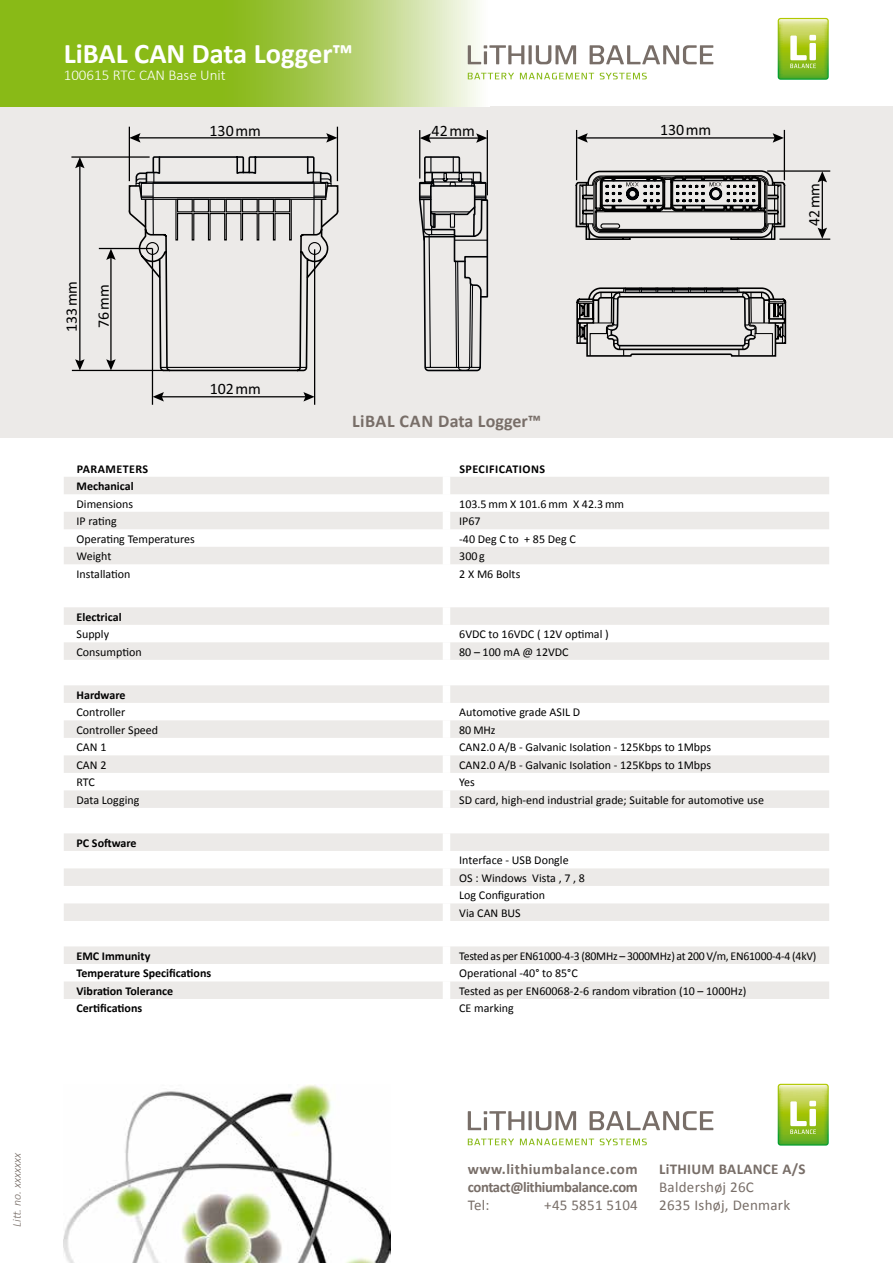
<style>
.page{position:relative;width:893px;height:1263px;background:#fff}
.page>*{position:absolute;margin:0;border:0;box-sizing:border-box;transform-origin:0 0}
.t1{font:700 28.5px "Calibri";color:#fff}
.t2{font:700 18px "Calibri";letter-spacing:.02em;color:#786e68}
.t3{font:15.9px "Calibri";color:#000}
.t4{font:700 15px/18px "Calibri";letter-spacing:-.025em;color:#786e68}
.t5{font:15px/18px "Calibri";letter-spacing:.02em;color:#786e68}
.t6{font:300 15px "Calibri";color:#fff}
.t7{font:700 15px "Calibri";letter-spacing:.02em;color:#786e68}
.t8{font:12px/17.5px "Calibri";color:#000}
.t9{font:700 12px "Calibri";color:#000}
.t10{font:12px "Calibri";letter-spacing:-.02em;color:#000}
.t11{font:700 12px "Calibri";letter-spacing:.04em;color:#000}
.t12{font:italic 300 12px "Calibri";color:#786e68}
</style>
<div class="page">
<div style="left:0;top:106px;width:893px;height:332px;background:#eceae8"></div>
<svg style="left:64px;top:477px;width:765px;height:522px"></svg>
<div style="left:443px;top:477px;width:7px;height:17px;background:#fff"></div>
<div style="left:443px;top:494px;width:7px;height:18px;background:#fff"></div>
<div style="left:443px;top:512px;width:7px;height:17px;background:#fff"></div>
<div style="left:443px;top:529px;width:7px;height:18px;background:#fff"></div>
<div style="left:443px;top:547px;width:7px;height:17px;background:#fff"></div>
<div style="left:443px;top:564px;width:7px;height:18px;background:#fff"></div>
<div style="left:443px;top:582px;width:7px;height:25px;background:#fff"></div>
<div style="left:443px;top:607px;width:7px;height:18px;background:#fff"></div>
<div style="left:443px;top:625px;width:7px;height:17px;background:#fff"></div>
<div style="left:443px;top:642px;width:7px;height:18px;background:#fff"></div>
<div style="left:443px;top:660px;width:7px;height:25px;background:#fff"></div>
<div style="left:443px;top:685px;width:7px;height:18px;background:#fff"></div>
<div style="left:443px;top:703px;width:7px;height:17px;background:#fff"></div>
<div style="left:443px;top:720px;width:7px;height:18px;background:#fff"></div>
<div style="left:443px;top:738px;width:7px;height:17px;background:#fff"></div>
<div style="left:443px;top:755px;width:7px;height:18px;background:#fff"></div>
<div style="left:443px;top:773px;width:7px;height:17px;background:#fff"></div>
<div style="left:443px;top:790px;width:7px;height:18px;background:#fff"></div>
<div style="left:443px;top:808px;width:7px;height:25px;background:#fff"></div>
<div style="left:443px;top:833px;width:7px;height:18px;background:#fff"></div>
<div style="left:443px;top:851px;width:7px;height:17px;background:#fff"></div>
<div style="left:443px;top:868px;width:7px;height:18px;background:#fff"></div>
<div style="left:443px;top:886px;width:7px;height:17px;background:#fff"></div>
<div style="left:443px;top:903px;width:7px;height:18px;background:#fff"></div>
<div style="left:443px;top:921px;width:7px;height:25px;background:#fff"></div>
<div style="left:443px;top:946px;width:7px;height:18px;background:#fff"></div>
<div style="left:443px;top:964px;width:7px;height:17px;background:#fff"></div>
<div style="left:443px;top:981px;width:7px;height:18px;background:#fff"></div>
<svg style="left:0;top:0;width:489px;height:106px;background:#a3c74b"></svg>
<svg style="left:468px;top:45px;width:56px;height:19px"></svg>
<svg style="left:528px;top:45px;width:4px;height:19px"></svg>
<svg style="left:536px;top:45px;width:40px;height:19px"></svg>
<svg style="left:590px;top:45px;width:123px;height:19px"></svg>
<svg style="left:468px;top:73px;width:46px;height:6px"></svg>
<svg style="left:520px;top:73px;width:74px;height:6px"></svg>
<svg style="left:600px;top:73px;width:47px;height:6px"></svg>
<svg style="left:778px;top:18px;width:51px;height:62px;background:#a9cc54"></svg>
<svg style="left:128px;top:155px;width:211px;height:217px"></svg>
<hr style="left:161px;top:367px;width:145px;height:1px;background:#000">
<svg style="left:419px;top:155px;width:70px;height:217px"></svg>
<svg style="left:576px;top:287px;width:211px;height:70px"></svg>
<svg style="left:575px;top:170px;width:211px;height:70px"></svg>
<hr style="left:160px;top:396px;width:147px;height:1px;background:#000">
<svg style="left:303px;top:392px;width:11px;height:9px"></svg>
<svg style="left:153px;top:392px;width:11px;height:9px"></svg>
<hr style="left:152px;top:248px;width:1px;height:157px;background:#000">
<hr style="left:314px;top:249px;width:1px;height:156px;background:#000">
<hr style="left:137px;top:137px;width:193px;height:1px;background:#000">
<svg style="left:326px;top:133px;width:11px;height:10px"></svg>
<svg style="left:130px;top:133px;width:11px;height:10px"></svg>
<hr style="left:129px;top:127px;width:1px;height:54px;background:#000">
<hr style="left:337px;top:127px;width:1px;height:54px;background:#000">
<hr style="left:427px;top:137px;width:53px;height:2px;background:#000">
<svg style="left:476px;top:133px;width:11px;height:10px"></svg>
<svg style="left:420px;top:133px;width:11px;height:10px"></svg>
<hr style="left:419px;top:130px;width:1px;height:49px;background:#000">
<hr style="left:487px;top:130px;width:1px;height:65px;background:#000">
<hr style="left:584px;top:137px;width:192px;height:2px;background:#000">
<svg style="left:773px;top:133px;width:11px;height:10px"></svg>
<svg style="left:577px;top:133px;width:11px;height:10px"></svg>
<hr style="left:576px;top:130px;width:1px;height:50px;background:#000">
<hr style="left:784px;top:130px;width:1px;height:50px;background:#000">
<hr style="left:72px;top:370px;width:92px;height:1px;background:#000">
<hr style="left:110px;top:256px;width:2px;height:107px;background:#000">
<svg style="left:106px;top:249px;width:10px;height:11px"></svg>
<svg style="left:106px;top:359px;width:10px;height:11px"></svg>
<hr style="left:79px;top:165px;width:1px;height:198px;background:#000">
<svg style="left:75px;top:158px;width:10px;height:10px"></svg>
<svg style="left:75px;top:359px;width:10px;height:11px"></svg>
<hr style="left:99px;top:248px;width:53px;height:1px;background:#000">
<hr style="left:779px;top:239px;width:51px;height:1px;background:#000">
<hr style="left:822px;top:179px;width:1px;height:52px;background:#000">
<svg style="left:818px;top:172px;width:9px;height:10px"></svg>
<svg style="left:818px;top:228px;width:9px;height:11px"></svg>
<hr style="left:767px;top:170px;width:63px;height:2px;background:#000">
<hr style="left:71px;top:156px;width:79px;height:2px;background:#000">
<img style="left:63px;top:1084px;width:327px;height:179px">
<svg style="left:468px;top:1111px;width:56px;height:19px"></svg>
<svg style="left:528px;top:1111px;width:4px;height:19px"></svg>
<svg style="left:536px;top:1111px;width:40px;height:19px"></svg>
<svg style="left:590px;top:1111px;width:123px;height:19px"></svg>
<svg style="left:468px;top:1138px;width:46px;height:7px"></svg>
<svg style="left:520px;top:1138px;width:74px;height:7px"></svg>
<svg style="left:600px;top:1138px;width:47px;height:7px"></svg>
<svg style="left:778px;top:1084px;width:51px;height:61px;background:#aacc54"></svg>
<h1 class="t1" style="left:64px;top:36px;width:291px">LiBAL CAN Data Logger™</h1>
<p class="t6" style="left:64px;top:66px;width:163px">100615 RTC CAN Base Unit</p>
<h3 class="t3" style="left:61px;top:332px;width:53px;rotate:-90deg">133mm</h3>
<h3 class="t3" style="left:94px;top:328px;width:45px;rotate:-90deg">76mm</h3>
<h3 class="t3" style="left:210px;top:121px;width:53px">130mm</h3>
<h3 class="t3" style="left:432px;top:121px;width:45px">42mm</h3>
<h3 class="t3" style="left:660px;top:120px;width:53px">130mm</h3>
<h3 class="t3" style="left:210px;top:379px;width:53px">102mm</h3>
<h2 class="t2" style="left:352px;top:410px;width:190px">LiBAL CAN Data Logger™</h2>
<h3 class="t3" style="left:804px;top:226px;width:45px;rotate:-90deg">42mm</h3>
<p class="t11" style="left:77px;top:461px;width:73px">PARAMETERS</p>
<p class="t11" style="left:459px;top:461px;width:87px">SPECIFICATIONS</p>
<p class="t9" style="left:77px;top:478px;width:59px">Mechanical</p>
<p class="t8" style="left:77px;top:495px;width:58px">Dimensions</p>
<p class="t8" style="left:459px;top:495px;width:166px">103.5 mm X 101.6 mm X 42.3 mm</p>
<p class="t8" style="left:77px;top:512px;width:42px">IP rating</p>
<p class="t8" style="left:459px;top:512px;width:23px">IP67</p>
<p class="t8" style="left:77px;top:530px;width:120px">Operating Temperatures</p>
<p class="t8" style="left:459px;top:530px;width:118px">-40 Deg C to + 85 Deg C</p>
<p class="t8" style="left:77px;top:547px;width:36px">Weight</p>
<p class="t8" style="left:459px;top:547px;width:27px">300 g</p>
<p class="t8" style="left:77px;top:565px;width:55px">Installation</p>
<p class="t8" style="left:459px;top:565px;width:63px">2 X M6 Bolts</p>
<p class="t9" style="left:77px;top:609px;width:47px">Electrical</p>
<p class="t8" style="left:77px;top:625px;width:34px">Supply</p>
<p class="t8" style="left:459px;top:625px;width:151px">6VDC to 16VDC ( 12V optimal )</p>
<p class="t8" style="left:77px;top:643px;width:67px">Consumption</p>
<p class="t8" style="left:459px;top:643px;width:111px">80 – 100 mA @ 12VDC</p>
<p class="t9" style="left:77px;top:687px;width:50px">Hardware</p>
<p class="t8" style="left:77px;top:703px;width:50px">Controller</p>
<p class="t8" style="left:459px;top:703px;width:122px">Automotive grade ASIL D</p>
<p class="t8" style="left:77px;top:721px;width:83px">Controller Speed</p>
<p class="t8" style="left:459px;top:721px;width:38px">80 MHz</p>
<p class="t8" style="left:77px;top:738px;width:31px">CAN 1</p>
<p class="t8" style="left:459px;top:738px;width:253px">CAN2.0 A/B - Galvanic Isolation - 125Kbps to 1Mbps</p>
<p class="t8" style="left:77px;top:756px;width:31px">CAN 2</p>
<p class="t8" style="left:459px;top:756px;width:253px">CAN2.0 A/B - Galvanic Isolation - 125Kbps to 1Mbps</p>
<p class="t8" style="left:77px;top:773px;width:20px">RTC</p>
<p class="t8" style="left:459px;top:773px;width:17px">Yes</p>
<p class="t8" style="left:77px;top:791px;width:64px">Data Logging</p>
<p class="t8" style="left:459px;top:791px;width:306px">SD card, high-end industrial grade; Suitable for automotive use</p>
<p class="t9" style="left:77px;top:835px;width:62px">PC Software</p>
<p class="t8" style="left:459px;top:851px;width:127px">Interface - USB Dongle<br>OS : Windows Vista , 7 , 8<br>Log Configuration<br>Via CAN BUS</p>
<p class="t9" style="left:77px;top:948px;width:75px">EMC Immunity</p>
<p class="t10" style="left:459px;top:948px;width:359px">Tested as per EN61000-4-3 (80MHz – 3000MHz) at 200 V/m, EN61000-4-4 (4kV)</p>
<p class="t9" style="left:77px;top:965px;width:136px">Temperature Specifications</p>
<p class="t8" style="left:459px;top:964px;width:120px">Operational -40° to 85°C</p>
<p class="t9" style="left:77px;top:983px;width:98px">Vibration Tolerance</p>
<p class="t8" style="left:459px;top:982px;width:289px">Tested as per EN60068-2-6 random vibration (10 – 1000Hz)</p>
<p class="t9" style="left:77px;top:1000px;width:67px">Certifications</p>
<p class="t8" style="left:459px;top:999px;width:56px">CE marking</p>
<p class="t12" style="left:9px;top:1227px;width:76px;rotate:-90deg">Litt. no. xxxxxxx</p>
<p class="t4" style="left:468px;top:1159px;width:172px">www.lithiumbalance.com contact@lithiumbalance.com</p>
<p class="t5" style="left:468px;top:1195px;width:23px">Tel:</p>
<p class="t5" style="left:544px;top:1195px;width:95px">+45 5851 5104</p>
<p class="t7" style="left:659px;top:1159px;width:148px">LiTHIUM BALANCE A/S</p>
<p class="t5" style="left:659px;top:1177px;width:133px">Baldershøj 26C<br>2635 Ishøj, Denmark</p>
</div>
